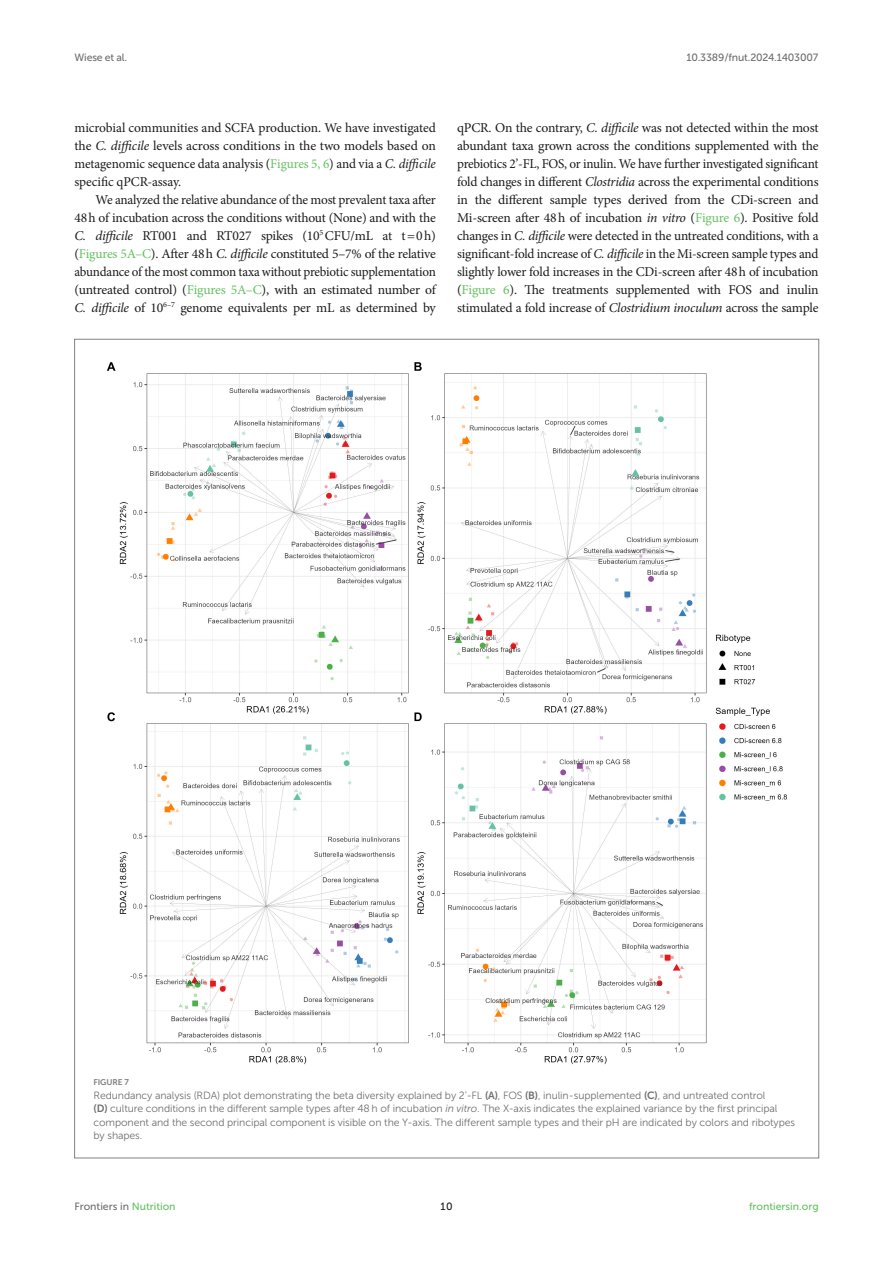
<style>
.page{position:relative;width:893px;height:1263px;background:#fff}
.page>*{position:absolute;margin:0;border:0;box-sizing:border-box;transform-origin:0 0}
.TEXT{font:13.5px/18px "Minion Pro";letter-spacing:-.015em;color:#1b1c1b;text-align:justify}
.TEXT_FLUSH{font:13.5px/18px "Minion Pro";letter-spacing:-.005em;color:#1b1c1b;text-align:justify}
.FIG_LEG{font:10.5px/13.5px "Museo Sans 300";letter-spacing:-.01em;color:#706f70}
.t1{font:10.5px "Museo Sans 500";letter-spacing:-.015em;color:#706f70}
.t2{font:10.5px "Museo Sans 500";color:#65c161}
.t3{font:10.5px "Museo Sans 500";color:#1b1c1b}
.FIG_HD{font:8.25px "Museo Sans 700";letter-spacing:-.01em;color:#7e7f7f}
.s1{font-style:italic}
.s2{color:#65c161}
.s3{font-family:"Museo Sans 700"}
</style>
<div class="page">
<img style="left:107px;top:362px;width:680px;height:703px">
<p class="t1" style="left:74px;top:51px;width:54px">Wiese et al.</p>
<p class="t1" style="left:686px;top:51px;width:133px">10.3389/fnut.2024.1403007</p>
<p class="TEXT_FLUSH" style="left:74px;top:119px;width:363px">microbial communities and SCFA production. We have investigated the <span class="s1">C. difficile</span> levels across conditions in the two models based on metagenomic sequence data analysis (<span class="s2">Figures 5, 6</span>) and via a <span class="s1">C. difficile </span>specific qPCR-assay.</p>
<p class="TEXT" style="left:74px;top:191px;width:363px;text-indent:21px">We analyzed the relative abundance of the most prevalent taxa after 48h of incubation across the conditions without (None) and with the <span class="s1">C. difficile</span> RT001 and RT027 spikes (10<sup>5</sup> CFU/mL at t=0h) (<span class="s2">Figures 5A–C</span>). After 48h <span class="s1">C. difficile</span> constituted 5–7% of the relative abundance of the most common taxa without prebiotic supplementation (untreated control) (<span class="s2">Figures 5A–C</span>), with an estimated number of <span class="s1">C. difficile</span> of 10<sup>6–7</sup> genome equivalents per mL as determined by</p>
<p class="TEXT" style="left:457px;top:119px;width:363px">qPCR. On the contrary, <span class="s1">C. difficile</span> was not detected within the most abundant taxa grown across the conditions supplemented with the prebiotics 2’-FL, FOS, or inulin. We have further investigated significant fold changes in different <span class="s1">Clostridia</span> across the experimental conditions in the different sample types derived from the CDi-screen and Mi-screen after 48h of incubation <span class="s1">in vitro</span> (<span class="s2">Figure 6</span>). Positive fold changes in <span class="s1">C. difficile</span> were detected in the untreated conditions, with a significant-fold increase of <span class="s1">C. difficile</span> in the Mi-screen sample types and slightly lower fold increases in the CDi-screen after 48h of incubation (<span class="s2">Figure 6</span>). The treatments supplemented with FOS and inulin stimulated a fold increase of <span class="s1">Clostridium inoculum</span> across the sample</p>
<p class="FIG_HD" style="left:94px;top:1077px;width:37px">FIGURE 7</p>
<p class="FIG_LEG" style="left:94px;top:1088px;width:703px">Redundancy analysis (RDA) plot demonstrating the beta diversity explained by 2’-FL <span class="s3">(A)</span>, FOS <span class="s3">(B)</span>, inulin-supplemented <span class="s3">(C)</span>, and untreated control<br><span class="s3">(D)</span> culture conditions in the different sample types after 48 h of incubation <span class="s1">in vitro</span>. The X-axis indicates the explained variance by the first principal component and the second principal component is visible on the Y-axis. The different sample types and their pH are indicated by colors and ribotypes by shapes.</p>
<p class="t1" style="left:74px;top:1200px;width:103px">Frontiers in <span class="s2">Nutrition</span></p>
<p class="t3" style="left:440px;top:1200px;width:14px">10</p>
<p class="t2" style="left:749px;top:1200px;width:71px">frontiersin.org</p>
</div>
